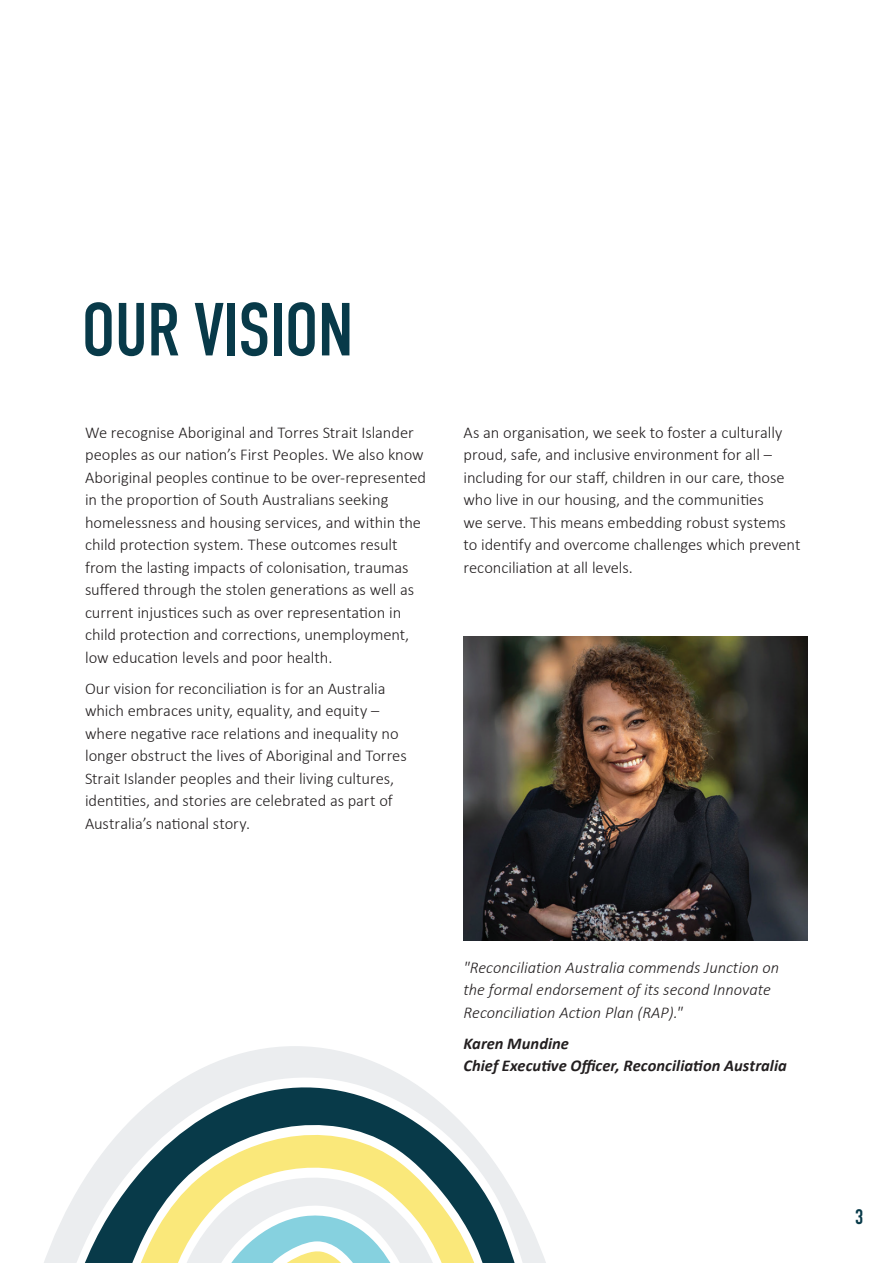
<style>
.page{position:relative;width:893px;height:1263px;background:#fff}
.page>*{position:absolute;margin:0;border:0;box-sizing:border-box;transform-origin:0 0}
.t1{font:75px "DIN Condensed";letter-spacing:-.02em;color:#083a49}
.t2{font:21px "DIN Condensed";color:#083a49}
.t3{font:300 16.5px/22.5px "Calibri";letter-spacing:-.005em;color:#231f20}
.t4{font:italic 300 16.5px/22.5px "Calibri";color:#231f20}
.t5{font:italic 700 16.5px/22.5px "Calibri";letter-spacing:.005em;color:#231f20}
</style>
<div class="page">
<svg style="left:44px;top:1046px;width:502px;height:217px"></svg>
<img style="left:463px;top:637px;width:345px;height:303px">
<h1 class="t1" style="left:81px;top:288px;width:274px">OUR VISION</h1>
<p class="t3" style="left:85px;top:420px;width:343px">We recognise Aboriginal and Torres Strait Islander peoples as our nation’s First Peoples. We also know Aboriginal peoples continue to be over-represented in the proportion of South Australians seeking homelessness and housing services, and within the child protection system. These outcomes result from the lasting impacts of colonisation, traumas suffered through the stolen generations as well as current injustices such as over representation in child protection and corrections, unemployment, low education levels and poor health.</p>
<p class="t3" style="left:85px;top:676px;width:323px">Our vision for reconciliation is for an Australia which embraces unity, equality, and equity – where negative race relations and inequality no longer obstruct the lives of Aboriginal and Torres Strait Islander peoples and their living cultures, identities, and stories are celebrated as part of Australia’s national story.</p>
<p class="t3" style="left:463px;top:420px;width:338px">As an organisation, we seek to foster a culturally proud, safe, and inclusive environment for all – including for our staff, children in our care, those who live in our housing, and the communities<br>we serve. This means embedding robust systems to identify and overcome challenges which prevent reconciliation at all levels.</p>
<p class="t4" style="left:463px;top:956px;width:317px">"Reconciliation Australia commends Junction on the formal endorsement of its second Innovate<br>Reconciliation Action Plan (RAP)."</p>
<p class="t5" style="left:463px;top:1032px;width:325px">Karen Mundine<br>Chief Executive Officer, Reconciliation Australia</p>
<p class="t2" style="left:855px;top:1205px;width:10px">3</p>
</div>
